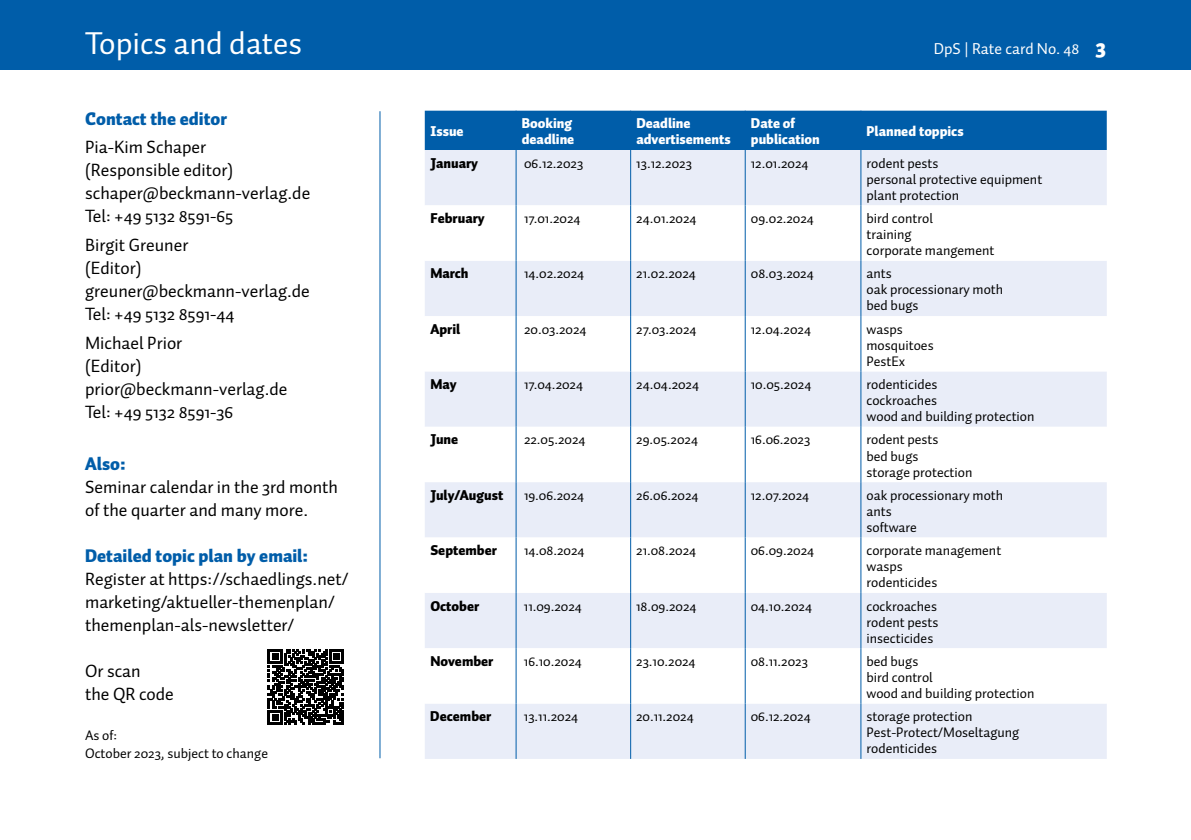
<style>
.page{position:relative;width:1191px;height:840px;background:#fff}
.page>*{position:absolute;margin:0;border:0;box-sizing:border-box;transform-origin:0 0}
.t1{font:32px "Auto Pro";color:#fff}
.t2{font:18px/23px "Auto Pro";color:#000}
.t3{font:900 18px "Auto Pro";color:#005da9}
.t4{font:16px "Auto Pro";color:#fff}
.t5{font:14px/16px "Auto Pro";color:#000}
.t6{font:900 14px "Auto Pro";color:#000}
.t7{font:900 14px/16px "Auto Pro";color:#fff}
.s1{font-weight:900;font-size:22px}
</style>
<div class="page">
<div style="left:0;top:0;width:1191px;height:69px;background:#005da9"></div>
<hr style="left:379px;top:111px;width:1px;height:646px;background:#005da9">
<div style="left:425px;top:111px;width:681px;height:39px;background:#005da9"></div>
<div style="left:425px;top:150px;width:681px;height:608px;background:#e9edf8"></div>
<svg style="left:425px;top:205px;width:681px;height:498px"></svg>
<svg style="left:516px;top:316px;width:114px;height:387px"></svg>
<hr style="left:515px;top:111px;width:1px;height:39px;background:#005da9">
<hr style="left:630px;top:111px;width:1px;height:39px;background:#005da9">
<hr style="left:744px;top:111px;width:1px;height:39px;background:#005da9">
<hr style="left:860px;top:111px;width:1px;height:39px;background:#005da9">
<hr style="left:860px;top:150px;width:1px;height:55px;background:#005da9">
<hr style="left:860px;top:205px;width:1px;height:55px;background:#005da9">
<hr style="left:860px;top:260px;width:1px;height:56px;background:#005da9">
<hr style="left:860px;top:316px;width:1px;height:55px;background:#005da9">
<hr style="left:860px;top:371px;width:1px;height:55px;background:#005da9">
<hr style="left:860px;top:426px;width:1px;height:56px;background:#005da9">
<hr style="left:860px;top:482px;width:1px;height:55px;background:#005da9">
<hr style="left:860px;top:537px;width:1px;height:55px;background:#005da9">
<hr style="left:860px;top:592px;width:1px;height:55px;background:#005da9">
<hr style="left:860px;top:647px;width:1px;height:56px;background:#005da9">
<hr style="left:860px;top:703px;width:1px;height:55px;background:#005da9">
<hr style="left:630px;top:150px;width:1px;height:55px;background:#005da9">
<hr style="left:744px;top:150px;width:1px;height:55px;background:#005da9">
<hr style="left:630px;top:205px;width:1px;height:55px;background:#005da9">
<hr style="left:744px;top:205px;width:1px;height:55px;background:#005da9">
<hr style="left:630px;top:260px;width:1px;height:56px;background:#005da9">
<hr style="left:744px;top:260px;width:1px;height:56px;background:#005da9">
<hr style="left:630px;top:316px;width:1px;height:55px;background:#005da9">
<hr style="left:744px;top:316px;width:1px;height:55px;background:#005da9">
<hr style="left:630px;top:371px;width:1px;height:55px;background:#005da9">
<hr style="left:744px;top:371px;width:1px;height:55px;background:#005da9">
<hr style="left:630px;top:426px;width:1px;height:56px;background:#005da9">
<hr style="left:744px;top:426px;width:1px;height:56px;background:#005da9">
<hr style="left:630px;top:482px;width:1px;height:55px;background:#005da9">
<hr style="left:744px;top:482px;width:1px;height:55px;background:#005da9">
<hr style="left:630px;top:537px;width:1px;height:55px;background:#005da9">
<hr style="left:744px;top:537px;width:1px;height:55px;background:#005da9">
<hr style="left:630px;top:592px;width:1px;height:55px;background:#005da9">
<hr style="left:744px;top:592px;width:1px;height:55px;background:#005da9">
<hr style="left:630px;top:647px;width:1px;height:56px;background:#005da9">
<hr style="left:744px;top:647px;width:1px;height:56px;background:#005da9">
<hr style="left:630px;top:703px;width:1px;height:55px;background:#005da9">
<hr style="left:744px;top:703px;width:1px;height:55px;background:#005da9">
<hr style="left:515px;top:150px;width:1px;height:55px;background:#005da9">
<hr style="left:515px;top:205px;width:1px;height:55px;background:#005da9">
<hr style="left:515px;top:260px;width:1px;height:56px;background:#005da9">
<hr style="left:515px;top:316px;width:1px;height:55px;background:#005da9">
<hr style="left:515px;top:371px;width:1px;height:55px;background:#005da9">
<hr style="left:515px;top:426px;width:1px;height:56px;background:#005da9">
<hr style="left:515px;top:482px;width:1px;height:55px;background:#005da9">
<hr style="left:515px;top:537px;width:1px;height:55px;background:#005da9">
<hr style="left:515px;top:592px;width:1px;height:55px;background:#005da9">
<hr style="left:515px;top:647px;width:1px;height:56px;background:#005da9">
<hr style="left:515px;top:703px;width:1px;height:55px;background:#005da9">
<svg style="left:268px;top:649px;width:75px;height:75px"></svg>
<h1 class="t1" style="left:85px;top:21px;width:219px">Topics and dates</h1>
<p class="t4" style="left:934px;top:38px;width:173px">DpS | Rate card No. 48 <span class="s1">3</span></p>
<p class="t3" style="left:85px;top:105px;width:143px">Contact the editor</p>
<p class="t2" style="left:85px;top:135px;width:227px">Pia-Kim Schaper<br>(Responsible editor) schaper@beckmann-verlag.de<br>Tel: +49 5132 8591-65</p>
<p class="t2" style="left:85px;top:233px;width:226px">Birgit Greuner<br>(Editor) greuner@beckmann-verlag.de<br>Tel: +49 5132 8591-44</p>
<p class="t2" style="left:85px;top:331px;width:204px">Michael Prior<br>(Editor) prior@beckmann-verlag.de<br>Tel: +49 5132 8591-36</p>
<p class="t3" style="left:85px;top:450px;width:42px">Also:</p>
<p class="t2" style="left:85px;top:474px;width:254px">Seminar calendar in the 3rd month of the quarter and many more.</p>
<p class="t3" style="left:85px;top:542px;width:225px">Detailed topic plan by email:</p>
<p class="t2" style="left:85px;top:566px;width:265px">Register at https://schaedlings.net/ marketing/aktueller-themenplan/ themenplan-als-newsletter/</p>
<p class="t2" style="left:85px;top:658px;width:90px">Or scan<br>the QR code</p>
<p class="t5" style="left:85px;top:726px;width:184px;line-height:17.4px">As of:<br>October 2023, subject to change</p>
<p class="t7" style="left:430px;top:123px;width:35px">Issue</p>
<p class="t7" style="left:522px;top:115px;width:54px">Booking deadline</p>
<p class="t7" style="left:636px;top:115px;width:96px">Deadline advertisements</p>
<p class="t7" style="left:751px;top:115px;width:70px">Date of publication</p>
<p class="t7" style="left:866px;top:123px;width:99px">Planned toppics</p>
<p class="t6" style="left:430px;top:153px;width:49px">January</p>
<p class="t5" style="left:524px;top:154px;width:61px">06.12.2023</p>
<p class="t5" style="left:636px;top:154px;width:57px">13.12.2023</p>
<p class="t5" style="left:751px;top:154px;width:59px">12.01.2024</p>
<p class="t5" style="left:866px;top:154px;width:177px">rodent pests<br>personal protective equipment plant protection</p>
<p class="t6" style="left:430px;top:208px;width:56px">February</p>
<p class="t5" style="left:524px;top:210px;width:58px">17.01.2024</p>
<p class="t5" style="left:636px;top:210px;width:62px">24.01.2024</p>
<p class="t5" style="left:751px;top:210px;width:65px">09.02.2024</p>
<p class="t5" style="left:866px;top:210px;width:129px">bird control<br>training<br>corporate mangement</p>
<p class="t6" style="left:430px;top:263px;width:40px">March</p>
<p class="t5" style="left:524px;top:265px;width:62px">14.02.2024</p>
<p class="t5" style="left:636px;top:265px;width:61px">21.02.2024</p>
<p class="t5" style="left:751px;top:265px;width:64px">08.03.2024</p>
<p class="t5" style="left:866px;top:265px;width:138px">ants<br>oak processionary moth bed bugs</p>
<p class="t6" style="left:430px;top:318px;width:31px">April</p>
<p class="t5" style="left:524px;top:320px;width:64px">20.03.2024</p>
<p class="t5" style="left:636px;top:320px;width:62px">27.03.2024</p>
<p class="t5" style="left:751px;top:320px;width:62px">12.04.2024</p>
<p class="t5" style="left:866px;top:320px;width:69px">wasps mosquitoes<br>PestEx</p>
<p class="t6" style="left:430px;top:374px;width:28px">May</p>
<p class="t5" style="left:524px;top:376px;width:61px">17.04.2024</p>
<p class="t5" style="left:636px;top:376px;width:64px">24.04.2024</p>
<p class="t5" style="left:751px;top:376px;width:62px">10.05.2024</p>
<p class="t5" style="left:866px;top:376px;width:169px">rodenticides<br>cockroaches<br>wood and building protection</p>
<p class="t6" style="left:430px;top:429px;width:29px">June</p>
<p class="t5" style="left:524px;top:431px;width:63px">22.05.2024</p>
<p class="t5" style="left:636px;top:431px;width:63px">29.05.2024</p>
<p class="t5" style="left:751px;top:431px;width:61px">16.06.2023</p>
<p class="t5" style="left:866px;top:431px;width:107px">rodent pests<br>bed bugs<br>storage protection</p>
<p class="t6" style="left:430px;top:484px;width:74px">July/August</p>
<p class="t5" style="left:524px;top:486px;width:62px">19.06.2024</p>
<p class="t5" style="left:636px;top:486px;width:64px">26.06.2024</p>
<p class="t5" style="left:751px;top:486px;width:60px">12.07.2024</p>
<p class="t5" style="left:866px;top:486px;width:138px">oak processionary moth ants<br>software</p>
<p class="t6" style="left:430px;top:540px;width:68px">September</p>
<p class="t5" style="left:524px;top:542px;width:62px">14.08.2024</p>
<p class="t5" style="left:636px;top:542px;width:62px">21.08.2024</p>
<p class="t5" style="left:751px;top:542px;width:65px">06.09.2024</p>
<p class="t5" style="left:866px;top:542px;width:136px">corporate management wasps<br>rodenticides</p>
<p class="t6" style="left:430px;top:595px;width:50px">October</p>
<p class="t5" style="left:524px;top:597px;width:59px">11.09.2024</p>
<p class="t5" style="left:636px;top:597px;width:62px">18.09.2024</p>
<p class="t5" style="left:750px;top:597px;width:63px">04.10.2024</p>
<p class="t5" style="left:866px;top:597px;width:73px;text-align:justify">cockroaches rodent pests insecticides</p>
<p class="t6" style="left:430px;top:650px;width:64px">November</p>
<p class="t5" style="left:524px;top:652px;width:59px">16.10.2024</p>
<p class="t5" style="left:636px;top:652px;width:61px">23.10.2024</p>
<p class="t5" style="left:750px;top:652px;width:59px">08.11.2023</p>
<p class="t5" style="left:866px;top:652px;width:169px">bed bugs<br>bird control<br>wood and building protection</p>
<p class="t6" style="left:430px;top:706px;width:62px">December</p>
<p class="t5" style="left:524px;top:707px;width:56px">13.11.2024</p>
<p class="t5" style="left:636px;top:707px;width:59px">20.11.2024</p>
<p class="t5" style="left:750px;top:707px;width:61px">06.12.2024</p>
<p class="t5" style="left:866px;top:707px;width:154px">storage protection<br>Pest-Protect/Moseltagung rodenticides</p>
</div>
